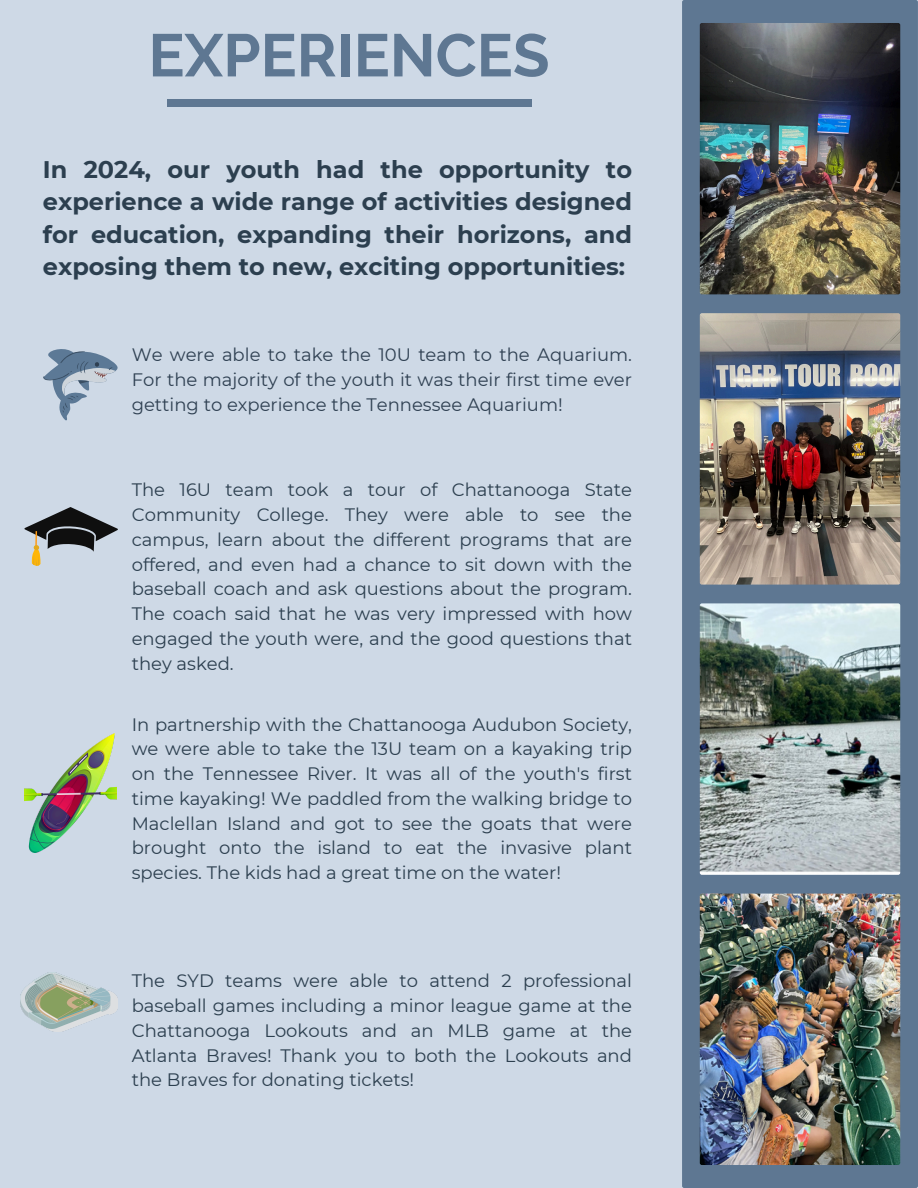
<style>
.page{position:relative;width:918px;height:1188px;background:#ced9e6}
.page>*{position:absolute;margin:0;border:0;box-sizing:border-box;transform-origin:0 0}
.t1{font:700 60px "Raleway";color:#5e7792}
.t2{font:700 24px/32.7px "Montserrat";color:#2c3f4f;text-align:justify}
.t3{font:18px/24.8px "Montserrat";color:#2c3f4f;text-align:justify}
.t4{font:18px/24.8px "Montserrat";color:#2f4052;text-align:justify}
</style>
<div class="page">
<div style="left:682px;top:0;width:236px;height:1188px;background:#5e7792;border-radius:2px"></div>
<img style="left:700px;top:894px;width:200px;height:271px;border-radius:2px">
<img style="left:700px;top:603px;width:200px;height:272px;border-radius:2px">
<img style="left:700px;top:23px;width:200px;height:271px;border-radius:2px">
<img style="left:700px;top:313px;width:200px;height:271px;border-radius:2px">
<svg style="left:43px;top:349px;width:75px;height:71px"></svg>
<svg style="left:24px;top:507px;width:94px;height:59px"></svg>
<img style="left:24px;top:733px;width:93px;height:119px">
<img style="left:21px;top:972px;width:97px;height:60px">
<div style="left:167px;top:100px;width:364px;height:7px;background:#5e7792"></div>
<p class="t1" style="left:148px;top:20px;width:403px">EXPERIENCES</p>
<p class="t2" style="left:43px;top:153px;width:591px">In 2024, our youth had the opportunity to experience a wide range of activities designed for education, expanding their horizons, and exposing them to new, exciting opportunities:</p>
<p class="t4" style="left:132px;top:342px;width:502px">We were able to take the 10U team to the Aquarium.<br>For the majority of the youth it was their first time ever getting to experience the Tennessee Aquarium!</p>
<p class="t3" style="left:132px;top:478px;width:502px">The 16U team took a tour of Chattanooga State Community College. They were able to see the campus, learn about the different programs that are offered, and even had a chance to sit down with the baseball coach and ask questions about the program.<br>The coach said that he was very impressed with how engaged the youth were, and the good questions that they asked.</p>
<p class="t3" style="left:132px;top:712px;width:502px">In partnership with the Chattanooga Audubon Society, we were able to take the 13U team on a kayaking trip on the Tennessee River. It was all of the youth's first time kayaking! We paddled from the walking bridge to Maclellan Island and got to see the goats that were brought onto the island to eat the invasive plant species. The kids had a great time on the water!</p>
<p class="t3" style="left:132px;top:969px;width:502px">The SYD teams were able to attend 2 professional baseball games including a minor league game at the Chattanooga Lookouts and an MLB game at the Atlanta Braves! Thank you to both the Lookouts and the Braves for donating tickets!</p>
</div>
